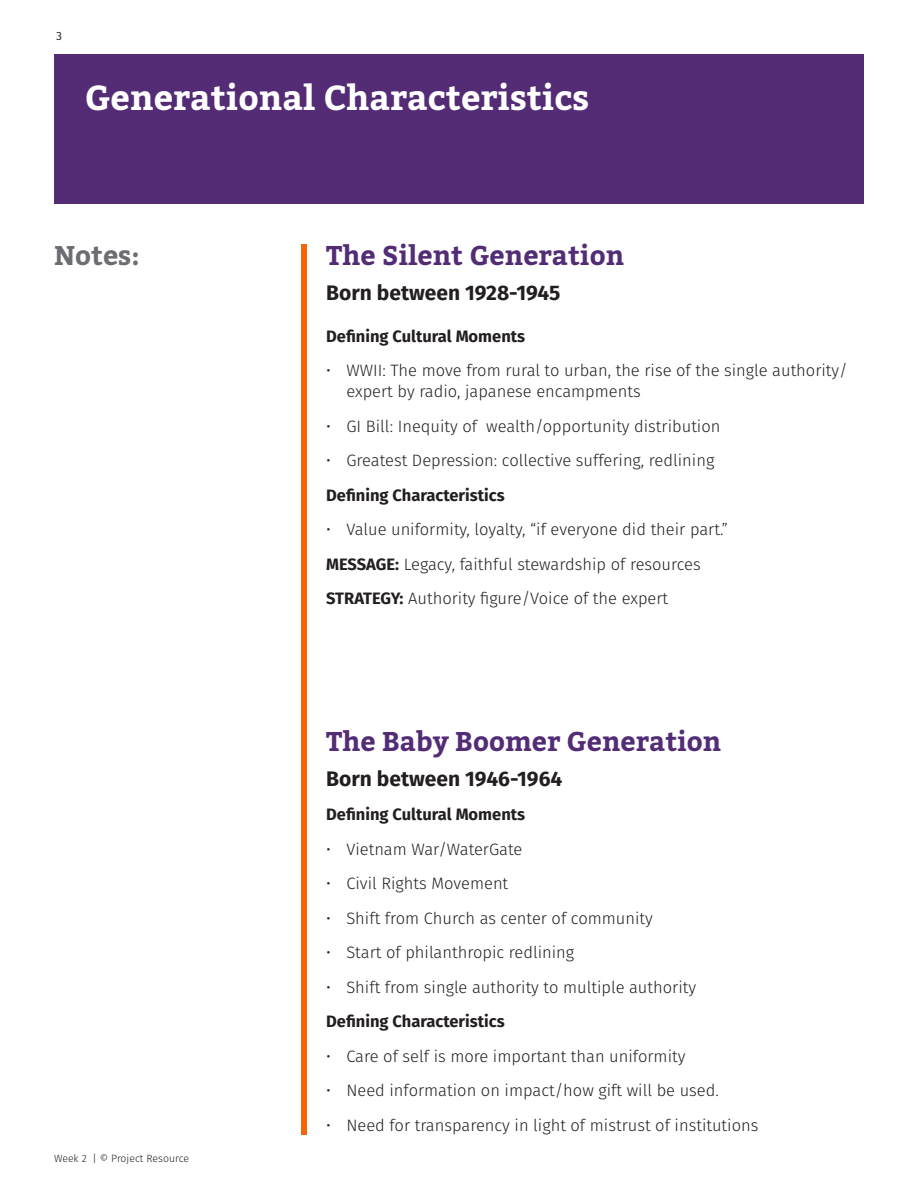
<style>
.page{position:relative;width:918px;height:1188px;background:#fff}
.page>*{position:absolute;margin:0;border:0;box-sizing:border-box;transform-origin:0 0}
.Page_Headers{font:700 34.5px "Bitter";color:#fff}
.Sub_Headers{font:700 27px "Bitter";color:#532c76}
.t1{font:700 27px "Bitter";color:#6c6d70}
.Body_Text{font:700 21px "Fira Sans";color:#231f20}
.Bullet_Point_Level_1{font:300 16.5px/21px "Fira Sans";color:#231f20}
.Body_Text-2{font:700 16.5px "Fira Sans";color:#231f20}
.Bullet_Point_Level_1-2{font:700 16.5px "Fira Sans";color:#231f20}
.t2{font:12px "Fira Sans";color:#231f20}
.t3{font:300 10.5px "Fira Sans";color:#231f20}
.s1{font-weight:700}
</style>
<div class="page">
<div style="left:54px;top:54px;width:810px;height:150px;background:#542c75"></div>
<div style="left:301px;top:244px;width:6px;height:891px;background:#f46509"></div>
<p class="t2" style="left:56px;top:27px;width:7px">3</p>
<p class="Page_Headers" style="left:85px;top:71px;width:506px">Generational Characteristics</p>
<h2 class="t1" style="left:54px;top:235px;width:87px">Notes:</h2>
<p class="t3" style="left:54px;top:1151px;width:137px">Week 2 | © Project Resource</p>
<p class="Sub_Headers" style="left:326px;top:235px;width:300px">The Silent Generation</p>
<p class="Body_Text" style="left:326px;top:275px;width:236px">Born between 1928-1945</p>
<p class="Body_Text-2" style="left:326px;top:322px;width:201px">Defining Cultural Moments</p>
<p class="Bullet_Point_Level_1" style="left:346px;top:360px;width:503px;text-indent:-20px">• WWII: The move from rural to urban, the rise of the single authority/ expert by radio, japanese encampments</p>
<p class="Bullet_Point_Level_1" style="left:326px;top:416px;width:396px">• GI Bill: Inequity of wealth/opportunity distribution</p>
<p class="Bullet_Point_Level_1" style="left:326px;top:450px;width:390px">• Greatest Depression: collective suffering, redlining</p>
<p class="Bullet_Point_Level_1-2" style="left:326px;top:481px;width:180px">Defining Characteristics</p>
<p class="Bullet_Point_Level_1" style="left:326px;top:519px;width:403px">• Value uniformity, loyalty, “if everyone did their part.”</p>
<p class="Bullet_Point_Level_1" style="left:326px;top:554px;width:376px"><span class="s1">MESSAGE:</span> Legacy, faithful stewardship of resources</p>
<p class="Bullet_Point_Level_1" style="left:326px;top:588px;width:344px"><span class="s1">STRATEGY:</span> Authority figure/Voice of the expert</p>
<p class="Sub_Headers" style="left:326px;top:721px;width:397px">The Baby Boomer Generation</p>
<p class="Body_Text" style="left:326px;top:761px;width:238px">Born between 1946-1964</p>
<p class="Body_Text-2" style="left:326px;top:801px;width:201px">Defining Cultural Moments</p>
<p class="Bullet_Point_Level_1" style="left:326px;top:839px;width:198px">• Vietnam War/WaterGate</p>
<p class="Bullet_Point_Level_1" style="left:326px;top:873px;width:184px">• Civil Rights Movement</p>
<p class="Bullet_Point_Level_1" style="left:326px;top:908px;width:328px">• Shift from Church as center of community</p>
<p class="Bullet_Point_Level_1" style="left:326px;top:942px;width:250px">• Start of philanthropic redlining</p>
<p class="Bullet_Point_Level_1" style="left:326px;top:977px;width:371px">• Shift from single authority to multiple authority</p>
<p class="Bullet_Point_Level_1-2" style="left:326px;top:1008px;width:180px">Defining Characteristics</p>
<p class="Bullet_Point_Level_1" style="left:326px;top:1046px;width:361px">• Care of self is more important than uniformity</p>
<p class="Bullet_Point_Level_1" style="left:326px;top:1080px;width:394px">• Need information on impact/how gift will be used.</p>
<p class="Bullet_Point_Level_1" style="left:326px;top:1115px;width:434px">• Need for transparency in light of mistrust of institutions</p>
</div>
